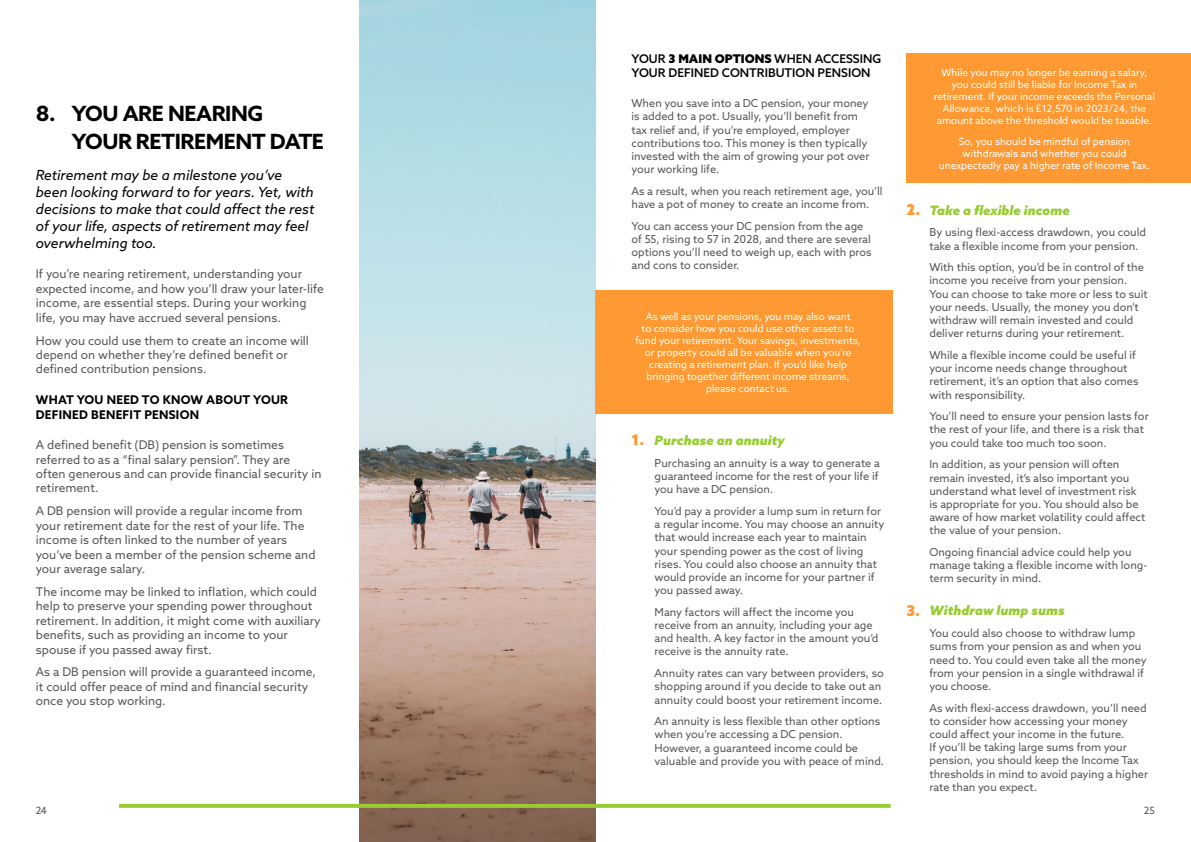
<style>
.page{position:relative;width:1191px;height:842px;background:#fff}
.page>*{position:absolute;margin:0;border:0;box-sizing:border-box;transform-origin:0 0}
.t1{font:700 21px/28px "Azo Sans";letter-spacing:-.02em;color:#000}
.t2{font:900 15px "Azo Sans";color:#f93}
.t3{font:italic 14px/16.8px "Azo Sans";color:#000}
.t4{font:italic 900 13px "Azo Sans";color:#9c3}
.t5{font:12px/14.4px "Azo Sans";color:#575756}
.t6{font:500 12px/14.4px "Azo Sans";color:#000}
.t7{font:700 12px/14.4px "Azo Sans";letter-spacing:.02em;color:#000}
.t8{font:11px/13.2px "Azo Sans";color:#575756}
.t9{font:10px/12px "Azo Sans";color:#fff;text-align:center}
.t10{font:10px "Azo Sans";color:#575756}
.s1{font-weight:900}
</style>
<div class="page">
<div style="left:906px;top:53px;width:285px;height:130px;background:#f93"></div>
<img style="left:359px;top:0;width:236px;height:842px">
<svg style="left:119px;top:804px;width:771px;height:4px;background:#9acc37"></svg>
<div style="left:595px;top:291px;width:298px;height:123px;background:#f93"></div>
<h1 class="t1" style="left:72px;top:99px;width:254px;text-indent:-36px">8. YOU ARE NEARING<br>YOUR RETIREMENT DATE</h1>
<p class="t3" style="left:36px;top:167px;width:280px">Retirement may be a milestone you’ve been looking forward to for years. Yet, with decisions to make that could affect the rest of your life, aspects of retirement may feel overwhelming too.</p>
<p class="t5" style="left:36px;top:267px;width:289px">If you’re nearing retirement, understanding your expected income, and how you’ll draw your later-life income, are essential steps. During your working life, you may have accrued several pensions.</p>
<p class="t5" style="left:36px;top:333px;width:274px">How you could use them to create an income will depend on whether they’re defined benefit or defined contribution pensions.</p>
<p class="t7" style="left:36px;top:392px;width:254px">WHAT YOU NEED TO KNOW ABOUT YOUR<br>DEFINED BENEFIT PENSION</p>
<p class="t5" style="left:36px;top:438px;width:287px">A defined benefit (DB) pension is sometimes referred to as a “final salary pension”. They are often generous and can provide financial security in retirement.</p>
<p class="t5" style="left:36px;top:504px;width:281px">A DB pension will provide a regular income from your retirement date for the rest of your life. The income is often linked to the number of years you’ve been a member of the pension scheme and your average salary.</p>
<p class="t5" style="left:36px;top:584px;width:286px">The income may be linked to inflation, which could help to preserve your spending power throughout retirement. In addition, it might come with auxiliary benefits, such as providing an income to your spouse if you passed away first.</p>
<p class="t5" style="left:36px;top:665px;width:282px">As a DB pension will provide a guaranteed income, it could offer peace of mind and financial security once you stop working.</p>
<p class="t10" style="left:36px;top:804px;width:13px">24</p>
<p class="t6" style="left:631px;top:51px;width:251px">YOUR <span class="s1">3 MAIN OPTIONS</span> WHEN ACCESSING<br>YOUR DEFINED CONTRIBUTION PENSION</p>
<p class="t8" style="left:631px;top:97px;width:239px">When you save into a DC pension, your money is added to a pot. Usually, you’ll benefit from tax relief and, if you’re employed, employer contributions too. This money is then typically invested with the aim of growing your pot over your working life.</p>
<p class="t8" style="left:631px;top:184px;width:253px">As a result, when you reach retirement age, you’ll have a pot of money to create an income from.</p>
<p class="t8" style="left:631px;top:219px;width:242px">You can access your DC pension from the age of 55, rising to 57 in 2028, and there are several options you’ll need to weigh up, each with pros and cons to consider.</p>
<p class="t9" style="left:635px;top:311px;width:227px">As well as your pensions, you may also want<br>to consider how you could use other assets to fund your retirement. Your savings, investments, or property could all be valuable when you’re creating a retirement plan. If you’d like help bringing together different income streams, please contact us.</p>
<h2 class="t2" style="left:631px;top:430px;width:14px">1.</h2>
<p class="t4" style="left:654px;top:432px;width:131px">Purchase an annuity</p>
<p class="t8" style="left:654px;top:456px;width:227px;text-align:justify">Purchasing an annuity is a way to generate a guaranteed income for the rest of your life if you have a DC pension.</p>
<p class="t8" style="left:654px;top:504px;width:231px">You’d pay a provider a lump sum in return for a regular income. You may choose an annuity that would increase each year to maintain your spending power as the cost of living rises. You could also choose an annuity that would provide an income for your partner if you passed away.</p>
<p class="t8" style="left:654px;top:605px;width:225px">Many factors will affect the income you receive from an annuity, including your age and health. A key factor in the amount you’d receive is the annuity rate.</p>
<p class="t8" style="left:654px;top:666px;width:231px">Annuity rates can vary between providers, so shopping around if you decide to take out an annuity could boost your retirement income.</p>
<p class="t8" style="left:654px;top:715px;width:231px">An annuity is less flexible than other options when you’re accessing a DC pension.<br>However, a guaranteed income could be valuable and provide you with peace of mind.</p>
<p class="t9" style="left:933px;top:67px;width:223px">While you may no longer be earning a salary, you could still be liable for Income Tax in retirement. If your income exceeds the Personal Allowance, which is £12,570 in 2023/24, the amount above the threshold would be taxable.</p>
<p class="t9" style="left:939px;top:135px;width:212px">So, you should be mindful of pension withdrawals and whether you could unexpectedly pay a higher rate of Income Tax.</p>
<h2 class="t2" style="left:906px;top:199px;width:15px">2.</h2>
<h2 class="t2" style="left:906px;top:600px;width:15px">3.</h2>
<p class="t4" style="left:929px;top:201px;width:142px">Take a flexible income</p>
<p class="t8" style="left:929px;top:226px;width:218px">By using flexi-access drawdown, you could take a flexible income from your pension.</p>
<p class="t8" style="left:929px;top:261px;width:220px">With this option, you’d be in control of the income you receive from your pension.<br>You can choose to take more or less to suit your needs. Usually, the money you don’t withdraw will remain invested and could deliver returns during your retirement.</p>
<p class="t8" style="left:929px;top:348px;width:211px">While a flexible income could be useful if your income needs change throughout retirement, it’s an option that also comes with responsibility.</p>
<p class="t8" style="left:929px;top:410px;width:221px">You’ll need to ensure your pension lasts for the rest of your life, and there is a risk that you could take too much too soon.</p>
<p class="t8" style="left:929px;top:458px;width:217px">In addition, as your pension will often remain invested, it’s also important you understand what level of investment risk is appropriate for you. You should also be aware of how market volatility could affect the value of your pension.</p>
<p class="t8" style="left:929px;top:545px;width:219px">Ongoing financial advice could help you manage taking a flexible income with long&shy;term security in mind.</p>
<p class="t4" style="left:929px;top:602px;width:137px">Withdraw lump sums</p>
<p class="t8" style="left:929px;top:626px;width:219px">You could also choose to withdraw lump sums from your pension as and when you need to. You could even take all the money from your pension in a single withdrawal if you choose.</p>
<p class="t8" style="left:929px;top:701px;width:220px">As with flexi-access drawdown, you’ll need to consider how accessing your money could affect your income in the future.<br>If you’ll be taking large sums from your pension, you should keep the Income Tax thresholds in mind to avoid paying a higher rate than you expect.</p>
<p class="t10" style="left:1143px;top:804px;width:13px">25</p>
</div>
